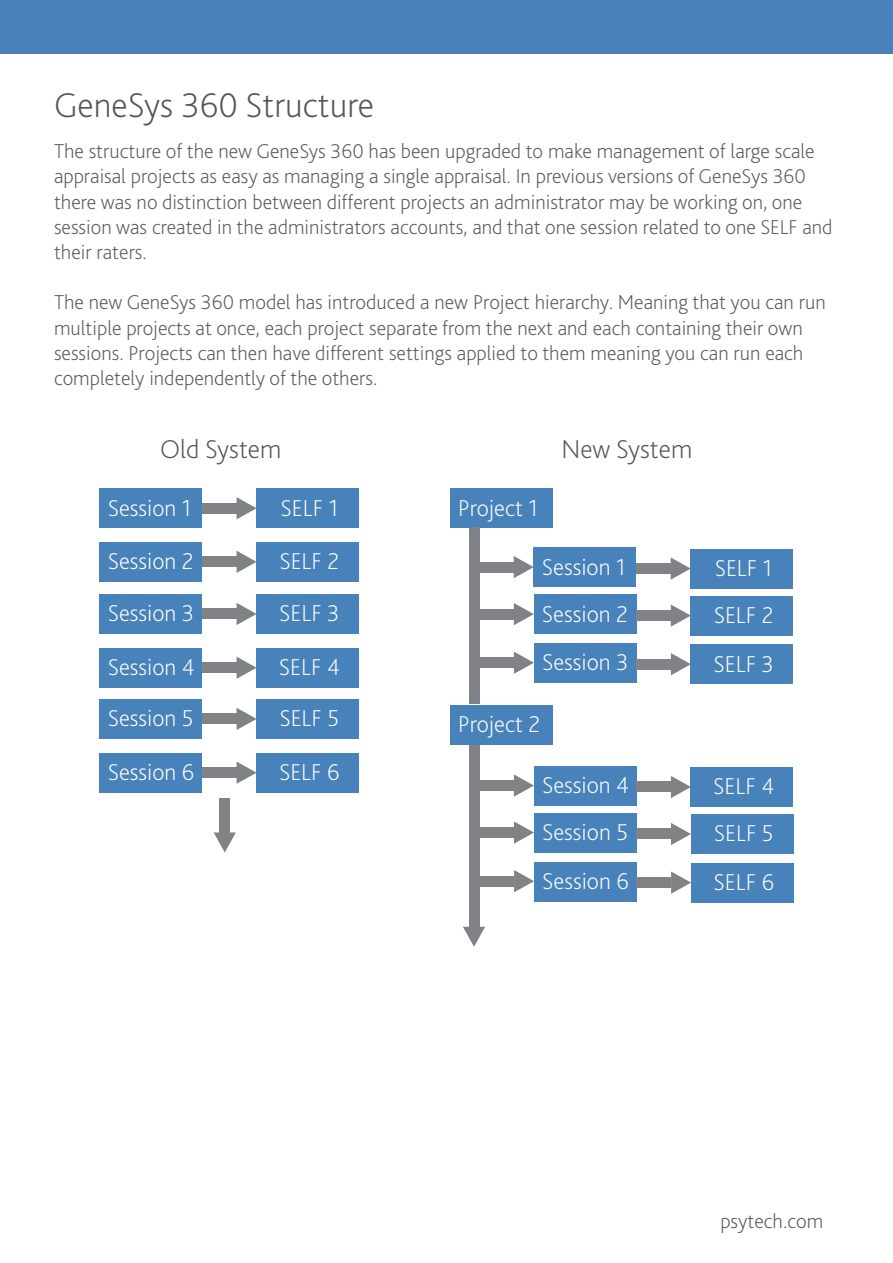
<style>
.page{position:relative;width:893px;height:1263px;background:#fff}
.page>*{position:absolute;margin:0;border:0;box-sizing:border-box;transform-origin:0 0}
.t1{font:200 36px "Bliss 2";color:#575454}
.t2{font:200 27px "Bliss 2";color:#575454}
.t3{font:200 24px "Bliss 2";color:#fffefe}
.t4{font:200 21px/25.2px "Bliss 2";color:#58595b}
</style>
<div class="page">
<div style="left:0;top:0;width:893px;height:54px;background:#4882bb"></div>
<div style="left:100px;top:488px;width:102px;height:40px;background:#4882bb"></div>
<div style="left:202px;top:503px;width:35px;height:10px;background:#808285"></div>
<svg style="left:237px;top:497px;width:20px;height:22px"></svg>
<div style="left:469px;top:807px;width:10px;height:120px;background:#808285"></div>
<svg style="left:463px;top:927px;width:22px;height:20px"></svg>
<div style="left:479px;top:562px;width:35px;height:10px;background:#808285"></div>
<svg style="left:514px;top:556px;width:20px;height:22px"></svg>
<div style="left:257px;top:488px;width:102px;height:40px;background:#4882bb"></div>
<div style="left:100px;top:542px;width:102px;height:40px;background:#4882bb"></div>
<div style="left:202px;top:557px;width:35px;height:10px;background:#808285"></div>
<svg style="left:237px;top:551px;width:20px;height:22px"></svg>
<div style="left:257px;top:542px;width:102px;height:40px;background:#4882bb"></div>
<div style="left:100px;top:594px;width:102px;height:40px;background:#4882bb"></div>
<div style="left:202px;top:609px;width:35px;height:10px;background:#808285"></div>
<svg style="left:237px;top:603px;width:20px;height:22px"></svg>
<div style="left:257px;top:594px;width:102px;height:40px;background:#4882bb"></div>
<div style="left:100px;top:648px;width:102px;height:40px;background:#4882bb"></div>
<div style="left:202px;top:663px;width:35px;height:10px;background:#808285"></div>
<svg style="left:237px;top:657px;width:20px;height:22px"></svg>
<div style="left:257px;top:648px;width:102px;height:40px;background:#4882bb"></div>
<div style="left:450px;top:488px;width:102px;height:40px;background:#4882bb"></div>
<div style="left:534px;top:547px;width:102px;height:40px;background:#4882bb"></div>
<div style="left:469px;top:528px;width:10px;height:119px;background:#808285"></div>
<div style="left:636px;top:563px;width:35px;height:10px;background:#808285"></div>
<svg style="left:671px;top:557px;width:20px;height:23px"></svg>
<div style="left:691px;top:549px;width:102px;height:39px;background:#4882bb"></div>
<div style="left:479px;top:609px;width:35px;height:10px;background:#808285"></div>
<svg style="left:514px;top:603px;width:20px;height:22px"></svg>
<div style="left:534px;top:594px;width:102px;height:40px;background:#4882bb"></div>
<div style="left:636px;top:610px;width:35px;height:10px;background:#808285"></div>
<svg style="left:671px;top:604px;width:20px;height:23px"></svg>
<div style="left:691px;top:596px;width:102px;height:39px;background:#4882bb"></div>
<div style="left:469px;top:647px;width:10px;height:57px;background:#808285"></div>
<div style="left:479px;top:658px;width:35px;height:10px;background:#808285"></div>
<svg style="left:514px;top:652px;width:20px;height:22px"></svg>
<div style="left:534px;top:643px;width:102px;height:40px;background:#4882bb"></div>
<div style="left:636px;top:659px;width:35px;height:10px;background:#808285"></div>
<svg style="left:671px;top:653px;width:20px;height:22px"></svg>
<div style="left:691px;top:644px;width:102px;height:40px;background:#4882bb"></div>
<div style="left:450px;top:704px;width:102px;height:40px;background:#4882bb"></div>
<div style="left:479px;top:780px;width:35px;height:10px;background:#808285"></div>
<svg style="left:514px;top:774px;width:20px;height:23px"></svg>
<div style="left:534px;top:766px;width:102px;height:40px;background:#4882bb"></div>
<div style="left:636px;top:782px;width:35px;height:10px;background:#808285"></div>
<svg style="left:671px;top:776px;width:20px;height:22px"></svg>
<div style="left:691px;top:767px;width:102px;height:40px;background:#4882bb"></div>
<div style="left:479px;top:827px;width:35px;height:10px;background:#808285"></div>
<svg style="left:514px;top:821px;width:20px;height:23px"></svg>
<div style="left:534px;top:813px;width:102px;height:40px;background:#4882bb"></div>
<div style="left:636px;top:829px;width:35px;height:10px;background:#808285"></div>
<svg style="left:671px;top:823px;width:20px;height:22px"></svg>
<div style="left:691px;top:814px;width:102px;height:40px;background:#4882bb"></div>
<div style="left:479px;top:876px;width:35px;height:10px;background:#808285"></div>
<svg style="left:514px;top:870px;width:20px;height:22px"></svg>
<div style="left:534px;top:861px;width:102px;height:40px;background:#4882bb"></div>
<div style="left:636px;top:877px;width:35px;height:10px;background:#808285"></div>
<svg style="left:671px;top:871px;width:20px;height:23px"></svg>
<div style="left:691px;top:863px;width:102px;height:39px;background:#4882bb"></div>
<div style="left:469px;top:746px;width:10px;height:119px;background:#808285"></div>
<div style="left:100px;top:699px;width:102px;height:40px;background:#4882bb"></div>
<div style="left:202px;top:714px;width:35px;height:10px;background:#808285"></div>
<svg style="left:237px;top:708px;width:20px;height:22px"></svg>
<div style="left:257px;top:699px;width:102px;height:40px;background:#4882bb"></div>
<div style="left:100px;top:753px;width:102px;height:40px;background:#4882bb"></div>
<div style="left:202px;top:768px;width:35px;height:10px;background:#808285"></div>
<svg style="left:237px;top:761px;width:20px;height:23px"></svg>
<div style="left:257px;top:753px;width:102px;height:40px;background:#4882bb"></div>
<div style="left:220px;top:798px;width:10px;height:34px;background:#808285"></div>
<svg style="left:214px;top:832px;width:22px;height:20px"></svg>
<h1 class="t1" style="left:54px;top:83px;width:322px">GeneSys 360 Structure</h1>
<p class="t4" style="left:54px;top:138px;width:780px">The structure of the new GeneSys 360 has been upgraded to make management of large scale appraisal projects as easy as managing a single appraisal. In previous versions of GeneSys 360 there was no distinction between different projects an administrator may be working on, one session was created in the administrators accounts, and that one session related to one SELF and their raters.</p>
<p class="t4" style="left:54px;top:289px;width:773px">The new GeneSys 360 model has introduced a new Project hierarchy. Meaning that you can run multiple projects at once, each project separate from the next and each containing their own sessions. Projects can then have different settings applied to them meaning you can run each completely independently of the others.</p>
<p class="t2" style="left:160px;top:432px;width:123px">Old System</p>
<p class="t2" style="left:561px;top:432px;width:132px">New System</p>
<p class="t3" style="left:108px;top:493px;width:85px">Session 1</p>
<p class="t3" style="left:281px;top:493px;width:59px">SELF 1</p>
<p class="t3" style="left:108px;top:546px;width:87px">Session 2</p>
<p class="t3" style="left:279px;top:546px;width:61px">SELF 2</p>
<p class="t3" style="left:108px;top:598px;width:88px">Session 3</p>
<p class="t3" style="left:279px;top:598px;width:62px">SELF 3</p>
<p class="t3" style="left:108px;top:652px;width:88px">Session 4</p>
<p class="t3" style="left:279px;top:652px;width:62px">SELF 4</p>
<p class="t3" style="left:458px;top:493px;width:81px">Project 1</p>
<p class="t3" style="left:542px;top:552px;width:85px">Session 1</p>
<p class="t3" style="left:715px;top:553px;width:59px">SELF 1</p>
<p class="t3" style="left:542px;top:599px;width:87px">Session 2</p>
<p class="t3" style="left:714px;top:600px;width:61px">SELF 2</p>
<p class="t3" style="left:542px;top:647px;width:88px">Session 3</p>
<p class="t3" style="left:713px;top:649px;width:62px">SELF 3</p>
<p class="t3" style="left:108px;top:703px;width:88px">Session 5</p>
<p class="t3" style="left:279px;top:703px;width:62px">SELF 5</p>
<p class="t3" style="left:108px;top:757px;width:88px">Session 6</p>
<p class="t3" style="left:279px;top:757px;width:62px">SELF 6</p>
<p class="t3" style="left:458px;top:709px;width:84px">Project 2</p>
<p class="t3" style="left:542px;top:770px;width:88px">Session 4</p>
<p class="t3" style="left:713px;top:771px;width:62px">SELF 4</p>
<p class="t3" style="left:542px;top:817px;width:88px">Session 5</p>
<p class="t3" style="left:714px;top:818px;width:62px">SELF 5</p>
<p class="t3" style="left:542px;top:866px;width:88px">Session 6</p>
<p class="t3" style="left:714px;top:867px;width:62px">SELF 6</p>
<p class="t4" style="left:720px;top:1208px;width:104px">psytech.com</p>
</div>
